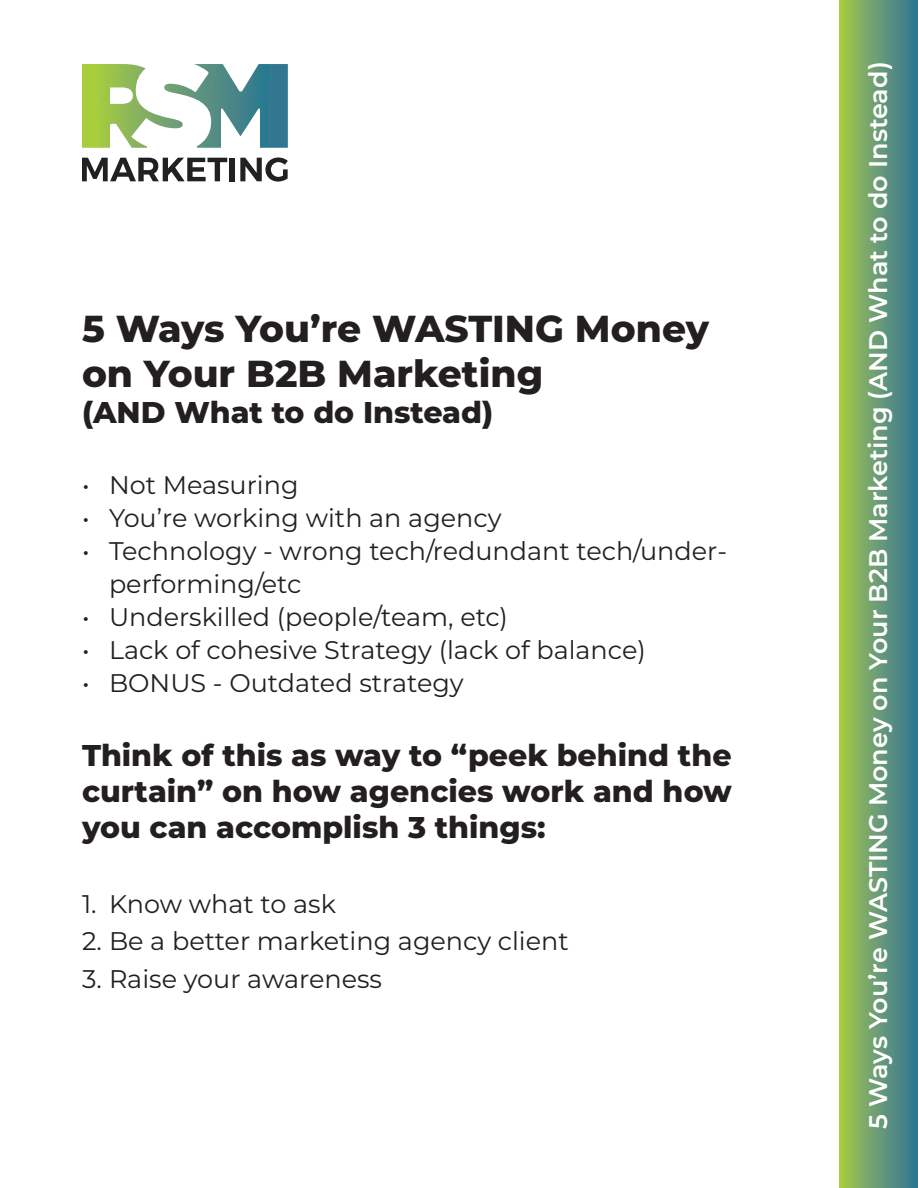
<style>
.page{position:relative;width:918px;height:1188px;background:#fff}
.page>*{position:absolute;margin:0;border:0;box-sizing:border-box;transform-origin:0 0}
.t1{font:800 37.5px/45px "Montserrat";color:#231f20}
.t2{font:800 30px/36px "Montserrat";color:#231f20;text-align:justify}
.t3{font:25.5px/33px "Montserrat";color:#231f20}
.t4{font:600 25.5px "Montserrat";color:#fff}
</style>
<div class="page">
<svg style="left:82px;top:158px;width:145px;height:23px"></svg>
<div style="left:230px;top:158px;width:5px;height:23px;background:#202222"></div>
<svg style="left:240px;top:158px;width:48px;height:24px"></svg>
<svg style="left:82px;top:64px;width:206px;height:84px"></svg>
<div style="left:839px;top:0;width:79px;height:1188px;background:linear-gradient(to right,#a8c948,#2c739a)"></div>
<h1 class="t1" style="left:82px;top:304px;width:629px">5 Ways You’re WASTING Money on Your B2B Marketing</h1>
<p class="t2" style="left:82px;top:393px;width:413px">(AND What to do Instead)</p>
<p class="t3" style="left:82px;top:467px;width:218px">• Not Measuring</p>
<p class="t3" style="left:82px;top:500px;width:421px">• You’re working with an agency</p>
<p class="t3" style="left:109px;top:533px;width:620px;text-indent:-27px">• Technology - wrong tech/redundant tech/under&shy;performing/etc</p>
<p class="t3" style="left:82px;top:599px;width:427px">• Underskilled (people/team, etc)</p>
<p class="t3" style="left:82px;top:632px;width:565px">• Lack of cohesive Strategy (lack of balance)</p>
<p class="t3" style="left:82px;top:665px;width:383px">• BONUS - Outdated strategy</p>
<p class="t2" style="left:82px;top:735px;width:651px">Think of this as way to “peek behind the curtain” on how agencies work and how you can accomplish 3 things:</p>
<p class="t3" style="left:82px;top:886px;width:256px">1. Know what to ask</p>
<p class="t3" style="left:82px;top:924px;width:488px">2. Be a better marketing agency client</p>
<p class="t3" style="left:82px;top:961px;width:302px">3. Raise your awareness</p>
<p class="t4" style="left:860px;top:1129px;width:1069px;rotate:-90deg">5 Ways You’re WASTING Money on Your B2B Marketing (AND What to do Instead)</p>
</div>
